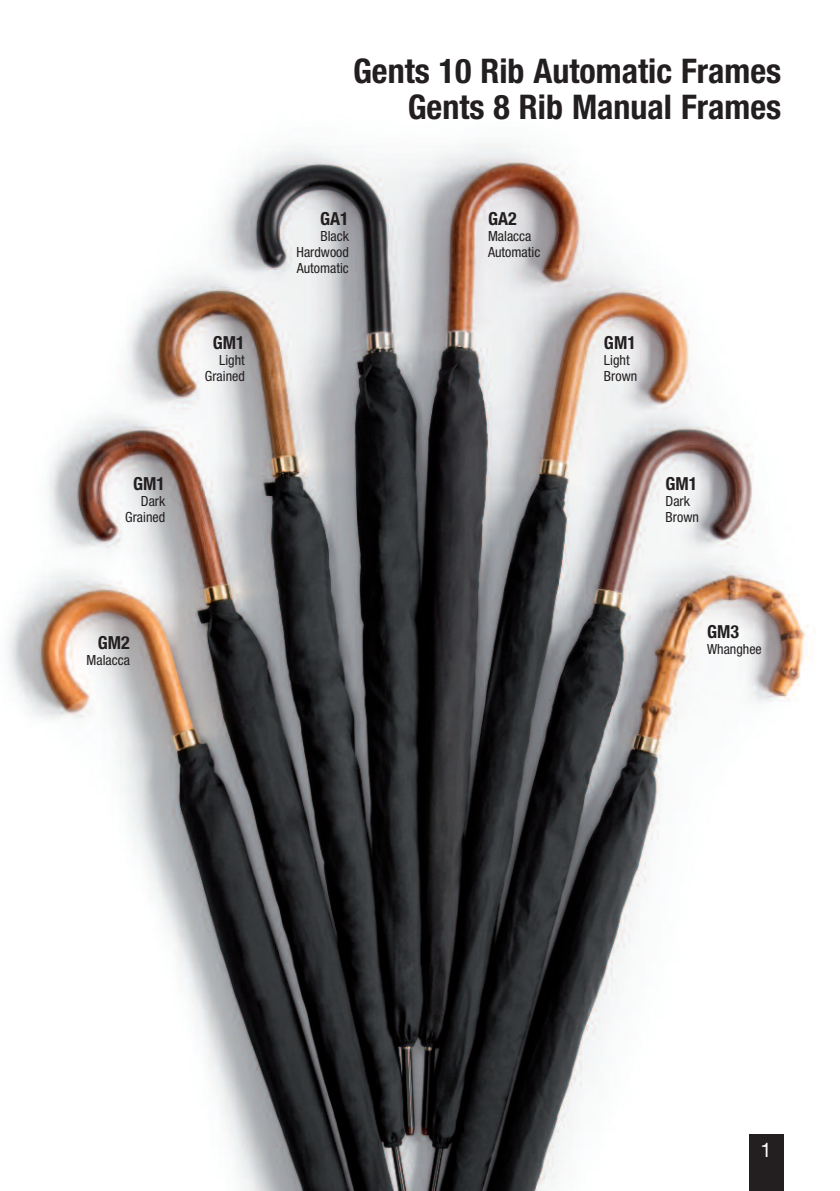
<style>
.page{position:relative;width:840px;height:1191px;background:#fff}
.page>*{position:absolute;margin:0;border:0;box-sizing:border-box;transform-origin:0 0}
.t1{font:700 condensed 34px/36px "Helvetica Neue";color:#231f20;text-align:right}
.t2{font:20px "Helvetica Neue";color:#fff}
.t3{font:700 condensed 18px "Helvetica Neue";color:#231f20}
.t4{font:condensed 14px/16px "Helvetica Neue";color:#231f20}
</style>
<div class="page">
<img style="left:7px;top:144px;width:808px;height:1047px">
<div style="left:748px;top:1134px;width:34px;height:57px;background:#231f20"></div>
<p class="t3" style="left:133px;top:477px;width:33px">GM1</p>
<p class="t4" style="left:125px;top:494px;width:41px;text-align:right">Dark<br>Grained</p>
<p class="t3" style="left:213px;top:336px;width:33px">GM1</p>
<p class="t4" style="left:205px;top:354px;width:41px;text-align:right">Light<br>Grained</p>
<p class="t3" style="left:98px;top:636px;width:33px">GM2</p>
<p class="t4" style="left:87px;top:653px;width:45px">Malacca</p>
<h1 class="t1" style="left:353px;top:56px;width:429px">Gents 10 Rib Automatic Frames<br>Gents 8 Rib Manual Frames</h1>
<p class="t3" style="left:320px;top:212px;width:30px">GA1</p>
<p class="t4" style="left:296px;top:229px;width:54px;text-align:justify;text-indent:24px">Black Hardwood Automatic</p>
<p class="t3" style="left:488px;top:212px;width:30px">GA2</p>
<p class="t4" style="left:488px;top:229px;width:54px">Malacca<br>Automatic</p>
<p class="t3" style="left:603px;top:336px;width:33px">GM1</p>
<p class="t4" style="left:603px;top:353px;width:35px">Light<br>Brown</p>
<p class="t3" style="left:665px;top:477px;width:33px">GM1</p>
<p class="t4" style="left:665px;top:494px;width:35px">Dark<br>Brown</p>
<p class="t3" style="left:706px;top:625px;width:33px">GM3</p>
<p class="t4" style="left:706px;top:642px;width:56px">Whanghee</p>
<h2 class="t2" style="left:760px;top:1142px;width:13px">1</h2>
</div>
